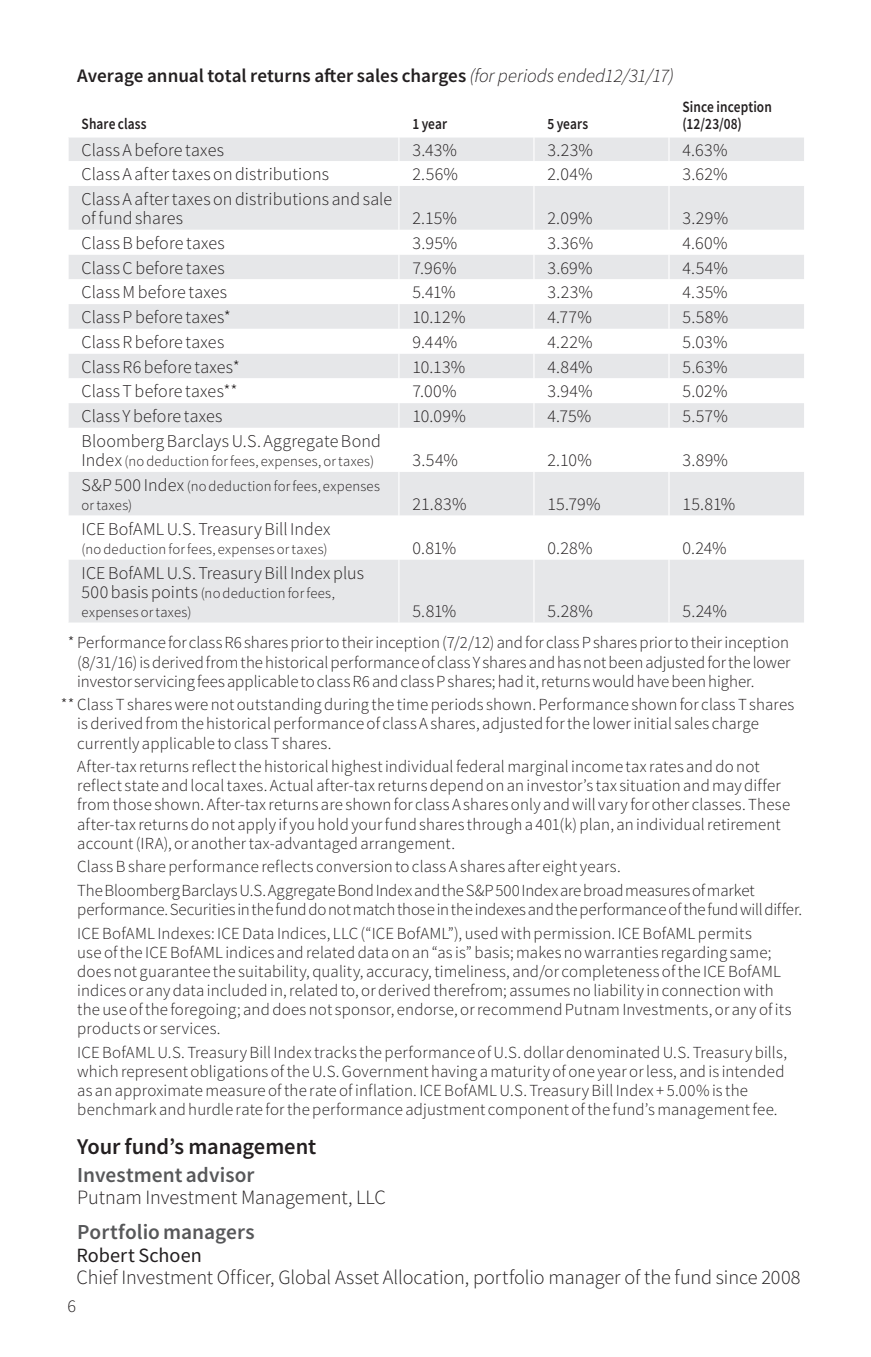
<style>
.page{position:relative;width:871px;height:1357px;background:#fff}
.page>*{position:absolute;margin:0;border:0;box-sizing:border-box;transform-origin:0 0}
.SubHead_1{font:600 22.5px "Source Sans Pro";letter-spacing:-.005em;color:#231f20}
.SubHead_2{font:600 21.38px "Source Sans Pro";letter-spacing:.005em;color:#57585a}
.PortMgr{font:300 20.25px/22.5px "Source Sans Pro";letter-spacing:-.005em;color:#231f20}
.Text{font:300 20.25px "Source Sans Pro";letter-spacing:-.005em;color:#231f20}
.SubHead_3{font:600 19.12px "Source Sans Pro";color:#231f20}
.Table_Left{font:300 18px/19.1px "Source Sans Pro";letter-spacing:.01em;color:#231f20}
.Foot_no_symbol{font:300 16.88px/19.1px "Source Sans Pro";letter-spacing:.005em;color:#231f20}
.Foot_symbol2{font:300 16.88px/19.1px "Source Sans Pro";letter-spacing:.005em;color:#231f20;text-align:justify}
.Table_ColHd_Left{font:600 15.75px/16.9px "Source Sans Pro";letter-spacing:.01em;color:#231f20;scale:.85 1}
.Table_Left-2{font:300 14.62px/19.1px "Source Sans Pro";letter-spacing:.02em;color:#231f20}
.s1{font-weight:300;font-style:italic}
.s2{font-size:18px}
.s3{font-weight:400}
</style>
<div class="page">
<div style="left:69px;top:138px;width:735px;height:484px;background:#e6e7e9"></div>
<svg style="left:69px;top:161px;width:735px;height:398px"></svg>
<svg style="left:398px;top:138px;width:1px;height:48px"></svg>
<svg style="left:533px;top:138px;width:1px;height:48px"></svg>
<svg style="left:668px;top:138px;width:1px;height:48px"></svg>
<hr style="left:398px;top:186px;width:1px;height:44px;background:#fff">
<hr style="left:533px;top:186px;width:1px;height:44px;background:#fff">
<hr style="left:668px;top:186px;width:1px;height:44px;background:#fff">
<svg style="left:398px;top:230px;width:1px;height:198px"></svg>
<svg style="left:533px;top:230px;width:1px;height:198px"></svg>
<svg style="left:668px;top:230px;width:1px;height:198px"></svg>
<hr style="left:398px;top:516px;width:1px;height:43px;background:#fff">
<hr style="left:533px;top:516px;width:1px;height:43px;background:#fff">
<hr style="left:668px;top:516px;width:1px;height:43px;background:#fff">
<hr style="left:398px;top:559px;width:1px;height:63px;background:#fff">
<hr style="left:533px;top:559px;width:1px;height:63px;background:#fff">
<hr style="left:668px;top:559px;width:1px;height:63px;background:#fff">
<hr style="left:398px;top:428px;width:1px;height:44px;background:#fff">
<hr style="left:533px;top:428px;width:1px;height:44px;background:#fff">
<hr style="left:668px;top:428px;width:1px;height:44px;background:#fff">
<hr style="left:398px;top:472px;width:1px;height:44px;background:#fff">
<hr style="left:533px;top:472px;width:1px;height:44px;background:#fff">
<hr style="left:668px;top:472px;width:1px;height:44px;background:#fff">
<p class="SubHead_3" style="left:77px;top:63px;width:598px">Average annual total returns after sales charges <span class="s1">(for periods ended12/31/17)</span></p>
<p class="Table_ColHd_Left" style="left:82px;top:115px;width:78px">Share class</p>
<p class="Table_ColHd_Left" style="left:412px;top:115px;width:42px">1 year</p>
<p class="Table_ColHd_Left" style="left:547px;top:115px;width:49px">5 years</p>
<p class="Table_ColHd_Left" style="left:682px;top:98px;width:107px">Since inception (12/23/08)</p>
<p class="Table_Left" style="left:82px;top:140px;width:144px">Class A before taxes</p>
<p class="Table_Left" style="left:412px;top:140px;width:46px">3.43%</p>
<p class="Table_Left" style="left:547px;top:140px;width:47px">3.23%</p>
<p class="Table_Left" style="left:682px;top:140px;width:47px">4.63%</p>
<p class="Table_Left" style="left:82px;top:165px;width:249px">Class A after taxes on distributions</p>
<p class="Table_Left" style="left:412px;top:165px;width:47px">2.56%</p>
<p class="Table_Left" style="left:547px;top:165px;width:47px">2.04%</p>
<p class="Table_Left" style="left:682px;top:165px;width:47px">3.62%</p>
<p class="Table_Left" style="left:82px;top:190px;width:312px">Class A after taxes on distributions and sale of fund shares</p>
<p class="Table_Left" style="left:412px;top:209px;width:46px">2.15%</p>
<p class="Table_Left" style="left:547px;top:209px;width:47px">2.09%</p>
<p class="Table_Left" style="left:682px;top:209px;width:47px">3.29%</p>
<p class="Table_Left" style="left:82px;top:233px;width:145px">Class B before taxes</p>
<p class="Table_Left" style="left:412px;top:233px;width:47px">3.95%</p>
<p class="Table_Left" style="left:547px;top:233px;width:47px">3.36%</p>
<p class="Table_Left" style="left:682px;top:233px;width:47px">4.60%</p>
<p class="Table_Left" style="left:82px;top:258px;width:145px">Class C before taxes</p>
<p class="Table_Left" style="left:412px;top:258px;width:46px">7.96%</p>
<p class="Table_Left" style="left:547px;top:258px;width:47px">3.69%</p>
<p class="Table_Left" style="left:682px;top:258px;width:47px">4.54%</p>
<p class="Table_Left" style="left:82px;top:283px;width:147px">Class M before taxes</p>
<p class="Table_Left" style="left:412px;top:283px;width:45px">5.41%</p>
<p class="Table_Left" style="left:547px;top:283px;width:47px">3.23%</p>
<p class="Table_Left" style="left:682px;top:283px;width:47px">4.35%</p>
<p class="Table_Left" style="left:82px;top:308px;width:151px">Class P before taxes*</p>
<p class="Table_Left" style="left:412px;top:308px;width:55px">10.12%</p>
<p class="Table_Left" style="left:547px;top:308px;width:46px">4.77%</p>
<p class="Table_Left" style="left:682px;top:308px;width:47px">5.58%</p>
<p class="Table_Left" style="left:82px;top:332px;width:144px">Class R before taxes</p>
<p class="Table_Left" style="left:412px;top:332px;width:46px">9.44%</p>
<p class="Table_Left" style="left:547px;top:332px;width:47px">4.22%</p>
<p class="Table_Left" style="left:682px;top:332px;width:47px">5.03%</p>
<p class="Table_Left" style="left:82px;top:357px;width:160px">Class R6 before taxes*</p>
<p class="Table_Left" style="left:412px;top:357px;width:54px">10.13%</p>
<p class="Table_Left" style="left:547px;top:357px;width:47px">4.84%</p>
<p class="Table_Left" style="left:682px;top:357px;width:47px">5.63%</p>
<p class="Table_Left" style="left:82px;top:382px;width:158px">Class T before taxes**</p>
<p class="Table_Left" style="left:412px;top:382px;width:46px">7.00%</p>
<p class="Table_Left" style="left:547px;top:382px;width:47px">3.94%</p>
<p class="Table_Left" style="left:682px;top:382px;width:46px">5.02%</p>
<p class="Table_Left" style="left:82px;top:407px;width:142px">Class Y before taxes</p>
<p class="Table_Left" style="left:412px;top:407px;width:55px">10.09%</p>
<p class="Table_Left" style="left:547px;top:407px;width:45px">4.75%</p>
<p class="Table_Left" style="left:682px;top:407px;width:47px">5.57%</p>
<p class="Table_Left" style="left:82px;top:431px;width:301px">Bloomberg Barclays U.S. Aggregate Bond</p>
<p class="Table_Left-2" style="left:82px;top:452px;width:294px"><span class="s2">Index</span> (no deduction for fees, expenses, or taxes)</p>
<p class="Table_Left" style="left:412px;top:451px;width:47px">3.54%</p>
<p class="Table_Left" style="left:547px;top:451px;width:46px">2.10%</p>
<p class="Table_Left" style="left:682px;top:451px;width:47px">3.89%</p>
<p class="Table_Left-2" style="left:82px;top:476px;width:300px"><span class="s2">S&amp;P 500 Index</span> (no deduction for fees, expenses or taxes)</p>
<p class="Table_Left" style="left:412px;top:494px;width:56px">21.83%</p>
<p class="Table_Left" style="left:547px;top:494px;width:55px">15.79%</p>
<p class="Table_Left" style="left:682px;top:494px;width:54px">15.81%</p>
<p class="Table_Left" style="left:82px;top:519px;width:250px">ICE BofAML U.S. Treasury Bill Index</p>
<p class="Table_Left-2" style="left:82px;top:539px;width:247px">(no deduction for fees, expenses or taxes)</p>
<p class="Table_Left" style="left:412px;top:538px;width:45px">0.81%</p>
<p class="Table_Left" style="left:547px;top:538px;width:47px">0.28%</p>
<p class="Table_Left" style="left:682px;top:538px;width:46px">0.24%</p>
<p class="Table_Left" style="left:82px;top:563px;width:284px">ICE BofAML U.S. Treasury Bill Index plus</p>
<p class="Table_Left-2" style="left:82px;top:583px;width:255px"><span class="s2">500 basis points</span> (no deduction for fees, expenses or taxes)</p>
<p class="Table_Left" style="left:412px;top:601px;width:45px">5.81%</p>
<p class="Table_Left" style="left:547px;top:601px;width:47px">5.28%</p>
<p class="Table_Left" style="left:682px;top:601px;width:46px">5.24%</p>
<p class="Foot_symbol2" style="left:77px;top:633px;width:715px;text-indent:-9px">* Performance for class R6 shares prior to their inception (7/2/12) and for class P shares prior to their inception (8/31/16) is derived from the historical performance of class Y shares and has not been adjusted for the lower investor servicing fees applicable to class R6 and class P shares; had it, returns would have been higher.</p>
<p class="Foot_symbol2" style="left:77px;top:695px;width:719px;text-align:left;text-indent:-16px">** Class T shares were not outstanding during the time periods shown. Performance shown for class T shares is derived from the historical performance of class A shares, adjusted for the lower initial sales charge currently applicable to class T shares.</p>
<p class="Foot_no_symbol" style="left:77px;top:757px;width:714px">After-tax returns reflect the historical highest individual federal marginal income tax rates and do not reflect state and local taxes. Actual after-tax returns depend on an investor’s tax situation and may differ from those shown. After-tax returns are shown for class A shares only and will vary for other classes. These after-tax returns do not apply if you hold your fund shares through a 401(k) plan, an individual retirement account (IRA), or another tax-advantaged arrangement.</p>
<p class="Foot_no_symbol" style="left:77px;top:857px;width:545px">Class B share performance reflects conversion to class A shares after eight years.</p>
<p class="Foot_no_symbol" style="left:77px;top:881px;width:726px">The Bloomberg Barclays U.S. Aggregate Bond Index and the S&amp;P 500 Index are broad measures of market performance. Securities in the fund do not match those in the indexes and the performance of the fund will differ.</p>
<p class="Foot_no_symbol" style="left:77px;top:923px;width:716px">ICE BofAML Indexes: ICE Data Indices, LLC (“ICE BofAML”), used with permission. ICE BofAML permits<br>use of the ICE BofAML indices and related data on an “as is” basis; makes no warranties regarding same; does not guarantee the suitability, quality, accuracy, timeliness, and/or completeness of the ICE BofAML indices or any data included in, related to, or derived therefrom; assumes no liability in connection with the use of the foregoing; and does not sponsor, endorse, or recommend Putnam Investments, or any of its products or services.</p>
<p class="Foot_no_symbol" style="left:77px;top:1043px;width:711px">ICE BofAML U.S. Treasury Bill Index tracks the performance of U.S. dollar denominated U.S. Treasury bills, which represent obligations of the U.S. Government having a maturity of one year or less, and is intended as an approximate measure of the rate of inflation. ICE BofAML U.S. Treasury Bill Index + 5.00% is the benchmark and hurdle rate for the performance adjustment component of the fund’s management fee.</p>
<p class="SubHead_1" style="left:77px;top:1131px;width:240px">Your fund’s management</p>
<p class="SubHead_2" style="left:77px;top:1160px;width:179px">Investment advisor</p>
<p class="Text" style="left:77px;top:1185px;width:310px">Putnam Investment Management, LLC</p>
<p class="SubHead_2" style="left:77px;top:1218px;width:179px">Portfolio managers</p>
<p class="PortMgr" style="left:76px;top:1243px;width:725px"><span class="s3">Robert Schoen<br></span>Chief Investment Officer, Global Asset Allocation, portfolio manager of the fund since 2008</p>
<p class="Table_Left" style="left:68px;top:1296px;width:10px">6</p>
</div>
